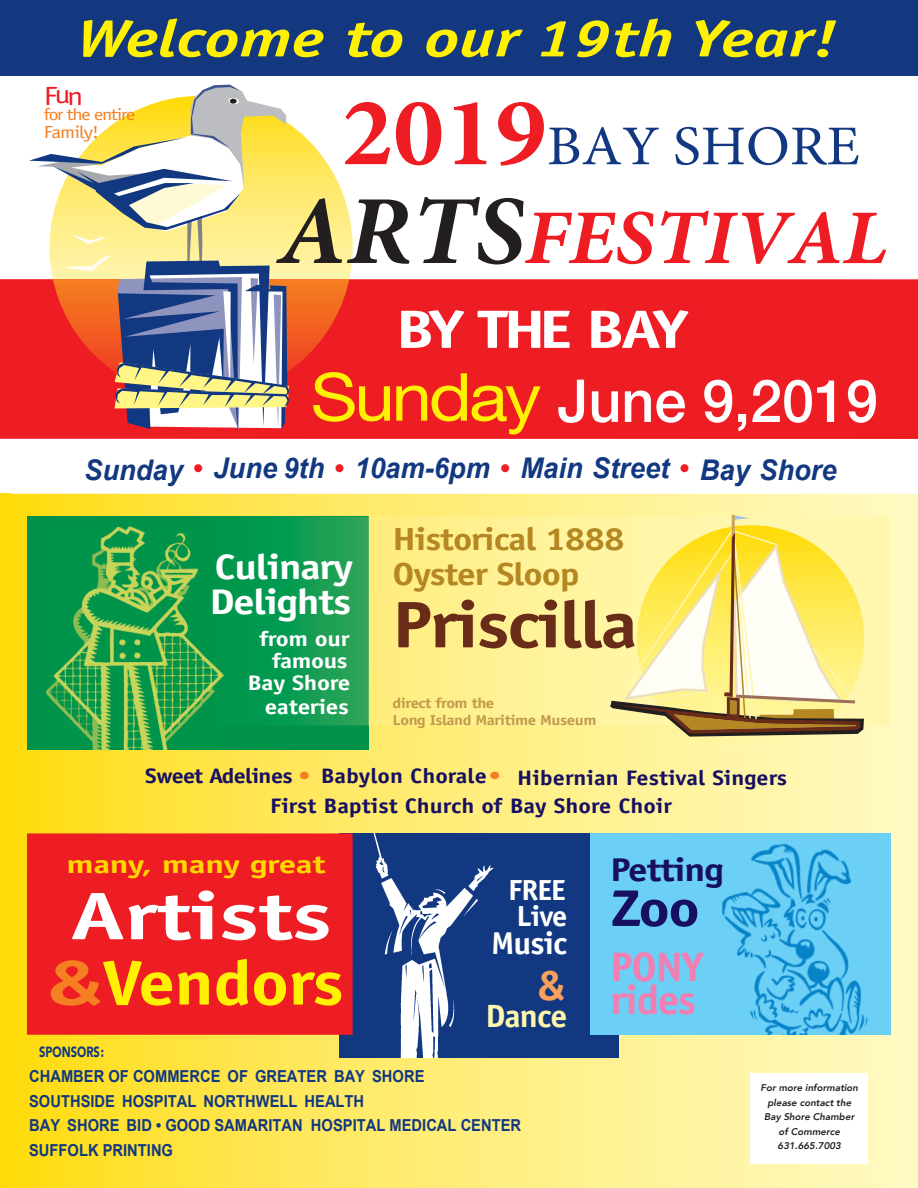
<style>
.page{position:relative;width:918px;height:1188px;background:#fff}
.page>*{position:absolute;margin:0;border:0;box-sizing:border-box;transform-origin:0 0}
.t1{font:italic 700 77.55px "Minion Pro";color:#ee1d23;scale:1.04 1}
.t2{font:700 67.35px "Officina Sans Std";letter-spacing:-.01em;color:#fff;scale:1.39 1}
.t3{font:700 66px "Officina Sans Std";letter-spacing:-.03em;color:#692c18;scale:1.17 1}
.t4{font:700 63.15px "Officina Sans Std";letter-spacing:-.01em;color:#fff101;scale:1.17 1}
.t5{font:500 59.1px "Helvetica Neue";color:#fff}
.t6{font:56.25px "Minion Pro";color:#113880;scale:1.05 1}
.t7{font:700 54.15px "Officina Sans Std";letter-spacing:-.09em;color:#fff;scale:1.27 1}
.t8{font:italic 700 52.5px "Officina Sans Std";color:#fff101;scale:1.32 1}
.t9{font:700 51.75px "Officina Sans Std";color:#171062;scale:1.18 1}
.t10{font:700 42px "Officina Sans Std";color:#f8a15c;scale:1.05 1}
.t11{font:700 41.25px/33px "Officina Sans Std";letter-spacing:-.03em;color:#f17fb1;scale:1.04 1}
.t12{font:700 35.7px "Officina Sans Std";letter-spacing:-.03em;color:#fff;scale:1.19 1}
.t13{font:700 35.4px "Officina Sans Std";letter-spacing:-.03em;color:#fff;scale:1.19 1}
.t14{font:700 33px "Officina Sans Std";letter-spacing:-.03em;color:#171062;scale:1.18 1}
.t15{font:700 32.25px "Officina Sans Std";letter-spacing:-.03em;color:#fff6ad;scale:1.05 1}
.t16{font:700 31.95px/34.5px "Officina Sans Std";letter-spacing:-.03em;color:#b48723;scale:1.17 1}
.t17{font:700 31.65px "Officina Sans Std";letter-spacing:-.03em;color:#fff;scale:1.05 1}
.t18{font:700 29.1px/26.1px "Officina Sans Std";letter-spacing:-.03em;color:#fff;scale:1.05 1}
.t19{font:italic 700 28.5px "Arial";color:#113880;scale:.96 1}
.t20{font:26.4px "Officina Sans Std";color:#ee1d23;scale:1.19 1}
.t21{font:700 25.35px "Officina Sans Std";letter-spacing:-.01em;color:#ffd801;scale:1.39 1}
.t22{font:700 21.15px/22.2px "Officina Sans Std";letter-spacing:-.015em;color:#fff;text-align:right;scale:1.19 1}
.t23{font:700 21px/30px "Officina Sans Std";color:#171062;text-align:center;scale:1.15 1}
.t24{font:17.55px "Officina Sans Std";letter-spacing:-.045em;color:#f57f21;scale:1.19 1}
.t25{font:16.65px "Officina Sans Std";letter-spacing:-.065em;color:#f57f21;scale:1.19 1}
.t26{font:700 16.5px/24.6px "Arial";color:#113880;scale:.89 1}
.t27{font:900 14.7px "Avenir";color:#113880;scale:.75 1}
.t28{font:700 14.4px/17.4px "Officina Sans Std";letter-spacing:-.03em;color:#c29a4a;scale:1.17 1}
.t29{font:italic 800 9.75px/14.4px "Avenir";color:#231f20;text-align:center}
.s1{font-weight:700;font-size:97.95px;color:#ee1d23}
.s2{font-size:97.8px;color:#231f20}
.s3{font-weight:400;font-size:66.45px;color:#fff101}
.s4{color:#ee1d23}
.s5{color:#f57f21}
</style>
<div class="page">
<img style="left:0;top:494px;width:918px;height:694px">
<div style="left:750px;top:1073px;width:118px;height:91px;background:#fff"></div>
<div style="left:0;top:279px;width:918px;height:160px;background:#ee1d23"></div>
<img style="left:289px;top:124px;width:64px;height:155px">
<img style="left:289px;top:279px;width:60px;height:113px">
<svg style="left:29px;top:85px;width:260px;height:348px"></svg>
<div style="left:27px;top:517px;width:342px;height:233px;background:#00924a"></div>
<img style="left:46px;top:527px;width:156px;height:223px">
<img style="left:369px;top:517px;width:521px;height:209px">
<img style="left:223px;top:517px;width:146px;height:209px">
<img style="left:202px;top:654px;width:21px;height:51px">
<div style="left:339px;top:833px;width:280px;height:225px;background:#113880"></div>
<img style="left:373px;top:833px;width:121px;height:225px">
<div style="left:27px;top:833px;width:326px;height:202px;background:#ee1d23"></div>
<img style="left:677px;top:740px;width:147px;height:12px">
<svg style="left:735px;top:515px;width:15px;height:5px"></svg>
<hr style="left:732px;top:515px;width:3px;height:44px;background:#c7a45d">
<svg style="left:603px;top:527px;width:264px;height:213px"></svg>
<div style="left:590px;top:834px;width:301px;height:201px;background:#6bcff6"></div>
<img style="left:721px;top:843px;width:147px;height:192px">
<div style="left:0;top:0;width:918px;height:75px;background:#133880"></div>
<p class="t8" style="left:76px;top:7px;width:579px">Welcome to our 19th Year!</p>
<p class="t20" style="left:44px;top:80px;width:35px">Fun</p>
<p class="t24" style="left:44px;top:122px;width:48px">Family!</p>
<p class="t25" style="left:44px;top:105px;width:78px">for the entire</p>
<p class="t6" style="left:342px;top:109px;width:495px"><span class="s1">2019</span>BAY SHORE</p>
<p class="t1" style="left:278px;top:183px;width:587px"><span class="s2">ARTS</span>FESTIVAL</p>
<p class="t7" style="left:395px;top:296px;width:232px">BY THE BAY</p>
<p class="t5" style="left:311px;top:353px;width:569px"><span class="s3">Sunday</span> June 9,2019</p>
<p class="t19" style="left:84px;top:452px;width:785px">Sunday <span class="s4">•</span> June 9th <span class="s4">•</span> 10am-6pm <span class="s4">•</span> Main Street <span class="s4">•</span> Bay Shore</p>
<p class="t13" style="left:215px;top:545px;width:118px">Culinary</p>
<p class="t12" style="left:210px;top:580px;width:121px">Delights</p>
<p class="t22" style="left:248px;top:627px;width:88px">from our famous<br>Bay Shore</p>
<p class="t22" style="left:265px;top:696px;width:72px">eateries</p>
<p class="t16" style="left:393px;top:522px;width:200px">Historical 1888<br>Oyster Sloop</p>
<p class="t3" style="left:393px;top:584px;width:211px">Priscilla</p>
<p class="t28" style="left:393px;top:694px;width:176px">direct from the<br>Long Island Maritime Museum</p>
<p class="t23" style="left:145px;top:761px;width:560px">Sweet Adelines <span class="s5">•</span> Babylon Chorale <span class="s5">•</span> Hibernian Festival Singers<br>First Baptist Church of Bay Shore Choir</p>
<p class="t14" style="left:611px;top:849px;width:98px">Petting</p>
<p class="t9" style="left:611px;top:876px;width:77px">Zoo</p>
<p class="t11" style="left:611px;top:950px;width:91px">PONY rides</p>
<p class="t21" style="left:66px;top:848px;width:188px">many, many great</p>
<p class="t2" style="left:70px;top:874px;width:190px">Artists</p>
<p class="t4" style="left:47px;top:944px;width:255px"><span class="s5">&amp;</span>Vendors</p>
<p class="t18" style="left:508px;top:877px;width:58px">FREE<br>Live</p>
<p class="t17" style="left:491px;top:924px;width:74px">Music</p>
<p class="t10" style="left:538px;top:960px;width:27px">&amp;</p>
<p class="t15" style="left:486px;top:995px;width:79px">Dance</p>
<p class="t27" style="left:39px;top:1039px;width:88px">SPONSORS :</p>
<p class="t26" style="left:29px;top:1064px;width:554px">CHAMBER OF COMMERCE OF GREATER BAY SHORE<br>SOUTHSIDE HOSPITAL NORTHWELL HEALTH<br>BAY SHORE BID • GOOD SAMARITAN HOSPITAL MEDICAL CENTER SUFFOLK PRINTING</p>
<p class="t29" style="left:761px;top:1081px;width:99px">For more information please contact the<br>Bay Shore Chamber of Commerce<br>631.665.7003</p>
</div>
